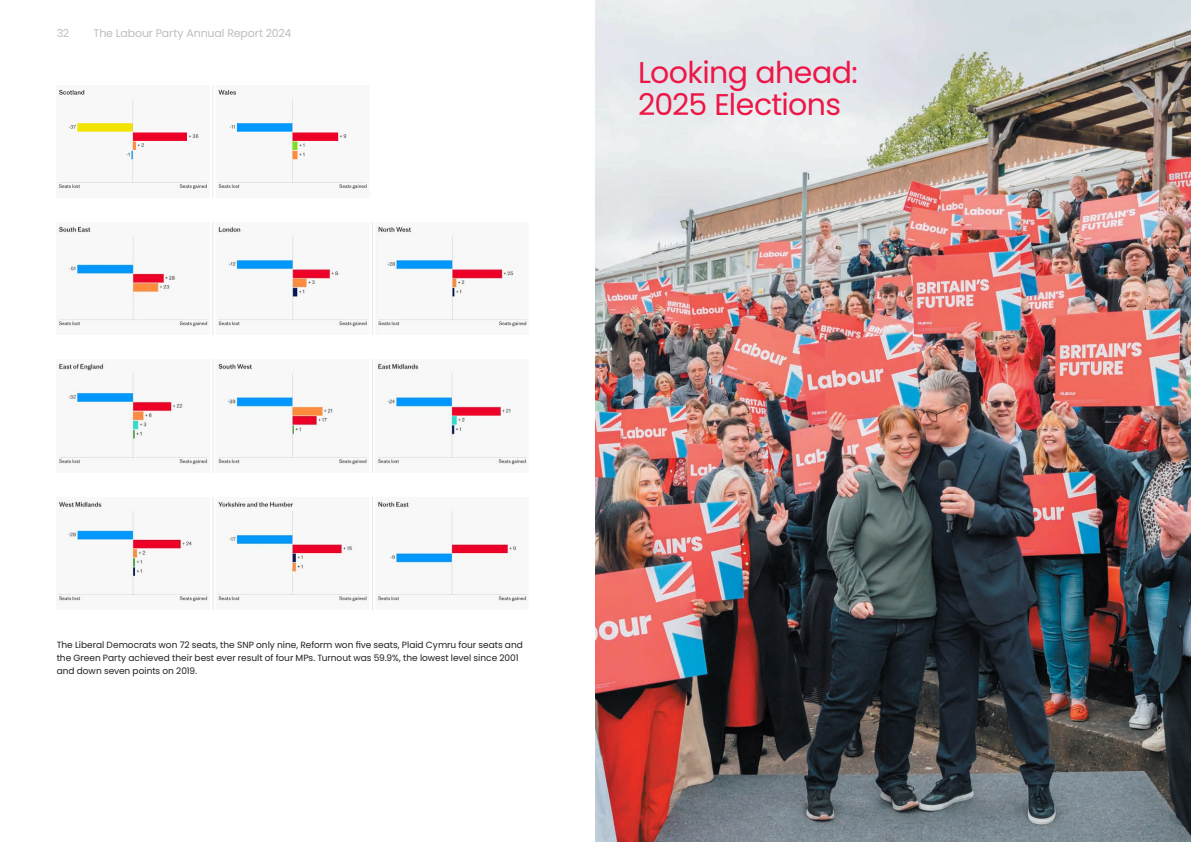
<style>
.page{position:relative;width:1191px;height:842px;background:#fff}
.page>*{position:absolute;margin:0;border:0;box-sizing:border-box;transform-origin:0 0}
.t1{font:30px/32px "Poppins";letter-spacing:-.02em;color:#ed1747}
.t2{font:11px "Poppins";letter-spacing:-.01em;color:#bcbdc0}
.Body_Text{font:9px/13px "Poppins";color:#231f20}
</style>
<div class="page">
<img style="left:595px;top:0;width:596px;height:842px">
<img style="left:57px;top:360px;width:470px;height:112px">
<img style="left:57px;top:222px;width:472px;height:113px">
<img style="left:58px;top:85px;width:309px;height:112px">
<img style="left:57px;top:497px;width:470px;height:112px">
<p class="t2" style="left:57px;top:27px;width:14px">32</p>
<p class="t2" style="left:94px;top:27px;width:199px">The Labour Party Annual Report 2024</p>
<p class="t1" style="left:638px;top:56px;width:221px">Looking ahead:<br>2025 Elections</p>
<p class="Body_Text" style="left:57px;top:638px;width:468px">The Liberal Democrats won 72 seats, the SNP only nine, Reform won five seats, Plaid Cymru four seats and the Green Party achieved their best ever result of four MPs. Turnout was 59.9%, the lowest level since 2001 and down seven points on 2019.</p>
</div>
